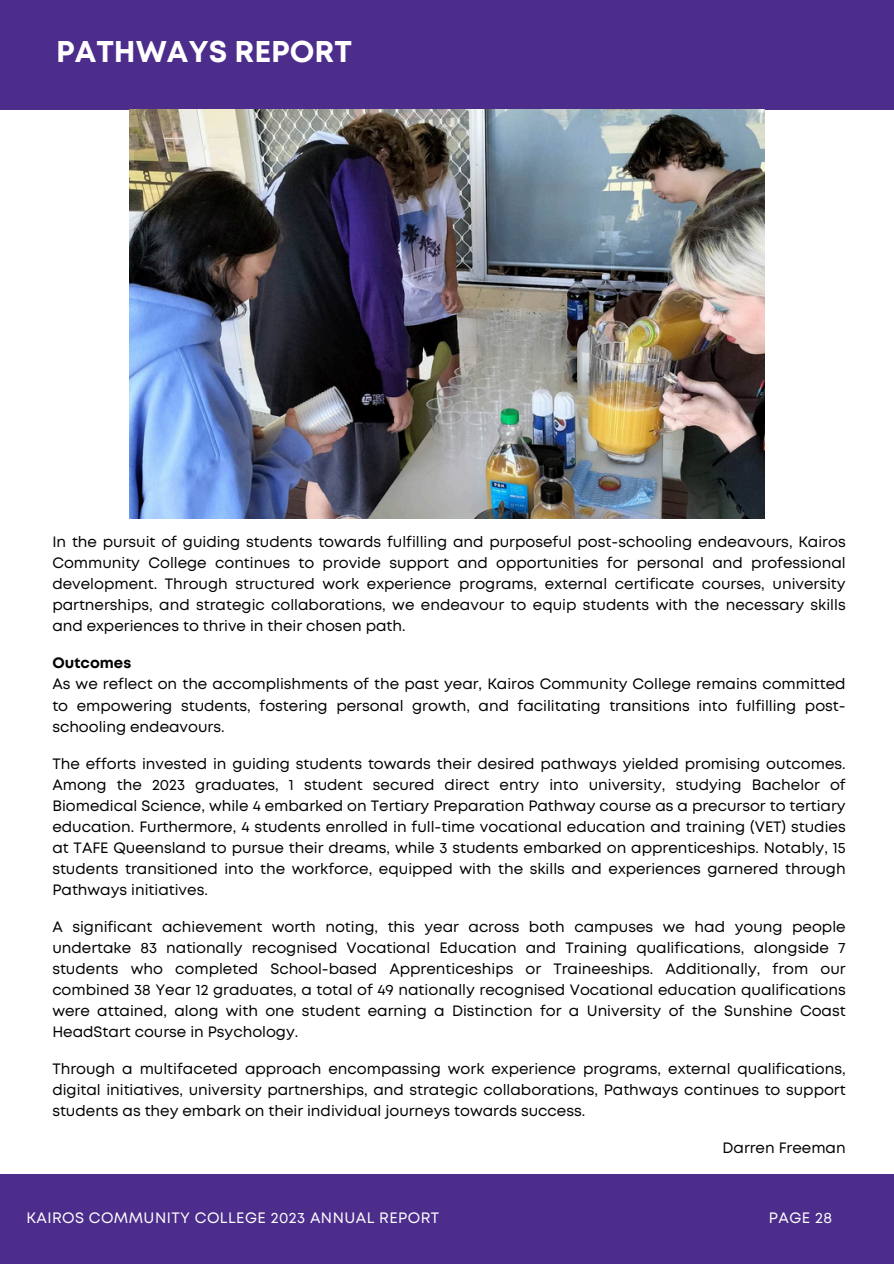
<style>
.page{position:relative;width:894px;height:1264px;background:#fff}
.page>*{position:absolute;margin:0;border:0;box-sizing:border-box;transform-origin:0 0}
.t1{font:700 30px "Mont";color:#fff}
.t2{font:15px/21px "Mont";color:#000;text-align:justify}
.t3{font:15px "Mont";letter-spacing:.03em;color:#fff}
.t4{font:700 15px "Mont";color:#000}
</style>
<div class="page">
<div style="left:0;top:0;width:893px;height:109px;background:#4c2d8c"></div>
<div style="left:0;top:1174px;width:893px;height:89px;background:#4c2d8c"></div>
<img style="left:129px;top:109px;width:635px;height:410px">
<p class="t1" style="left:56px;top:40px;width:297px">PATHWAYS REPORT</p>
<p class="t2" style="left:52px;top:533px;width:794px">In the pursuit of guiding students towards fulfilling and purposeful post-schooling endeavours, Kairos Community College continues to provide support and opportunities for personal and professional development. Through structured work experience programs, external certificate courses, university partnerships, and strategic collaborations, we endeavour to equip students with the necessary skills and experiences to thrive in their chosen path.</p>
<p class="t4" style="left:52px;top:657px;width:80px">Outcomes</p>
<p class="t2" style="left:52px;top:675px;width:794px">As we reflect on the accomplishments of the past year, Kairos Community College remains committed to empowering students, fostering personal growth, and facilitating transitions into fulfilling post&shy;schooling endeavours.</p>
<p class="t2" style="left:52px;top:754px;width:794px">The efforts invested in guiding students towards their desired pathways yielded promising outcomes.<br>Among the 2023 graduates, 1 student secured direct entry into university, studying Bachelor of Biomedical Science, while 4 embarked on Tertiary Preparation Pathway course as a precursor to tertiary education. Furthermore, 4 students enrolled in full-time vocational education and training (VET) studies at TAFE Queensland to pursue their dreams, while 3 students embarked on apprenticeships. Notably, 15 students transitioned into the workforce, equipped with the skills and experiences garnered through Pathways initiatives.</p>
<p class="t2" style="left:52px;top:917px;width:794px">A significant achievement worth noting, this year across both campuses we had young people undertake 83 nationally recognised Vocational Education and Training qualifications, alongside 7 students who completed School-based Apprenticeships or Traineeships. Additionally, from our combined 38 Year 12 graduates, a total of 49 nationally recognised Vocational education qualifications were attained, along with one student earning a Distinction for a University of the Sunshine Coast HeadStart course in Psychology.</p>
<p class="t2" style="left:52px;top:1059px;width:794px">Through a multifaceted approach encompassing work experience programs, external qualifications, digital initiatives, university partnerships, and strategic collaborations, Pathways continues to support students as they embark on their individual journeys towards success.</p>
<p class="t2" style="left:722px;top:1138px;width:125px">Darren Freeman</p>
<h2 class="t3" style="left:26px;top:1211px;width:414px">KAIROS COMMUNITY COLLEGE 2023 ANNUAL REPORT</h2>
<h2 class="t3" style="left:768px;top:1211px;width:65px">PAGE 28</h2>
</div>
